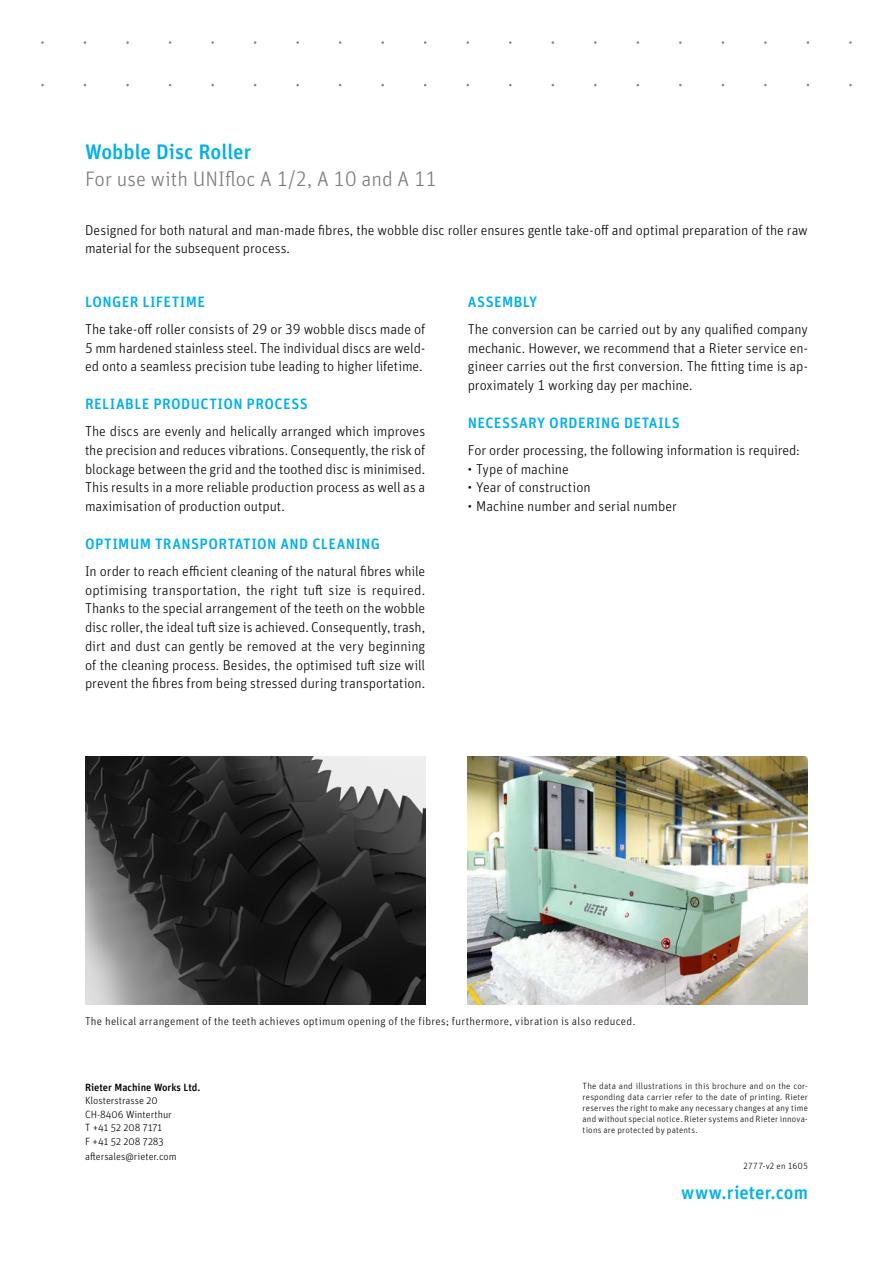
<style>
.page{position:relative;width:893px;height:1263px;background:#fff}
.page>*{position:absolute;margin:0;border:0;box-sizing:border-box;transform-origin:0 0}
.t1{font:300 21px "Unit Pro";color:#7c7b7b}
.t2{font:500 21px "Unit Pro";color:#00b0e9}
.t3{font:500 18.75px "Unit Pro";letter-spacing:.005em;color:#00b0e9}
.t4{font:500 15px "Unit Pro";letter-spacing:.03em;color:#00b0e9}
.t5{font:300 14.25px/18.8px "Unit Pro";letter-spacing:-.005em;color:#000;text-align:justify}
.t6{font:300 11.25px "Unit Pro";letter-spacing:.025em;color:#000}
.t7{font:300 10.5px/14px "Unit Pro";color:#000}
.t8{font:500 10.5px "Unit Pro";color:#000}
.t9{font:300 9px/10.8px "Unit Pro";letter-spacing:.02em;color:#000;text-align:justify}
</style>
<div class="page">
<img style="left:85px;top:757px;width:340px;height:247px">
<img style="left:468px;top:757px;width:340px;height:247px">
<h1 class="t2" style="left:85px;top:136px;width:168px">Wobble Disc Roller</h1>
<h1 class="t1" style="left:85px;top:164px;width:354px">For use with UNIfloc A 1/2, A 10 and A 11</h1>
<p class="t5" style="left:85px;top:220px;width:724px">Designed for both natural and man-made fibres, the wobble disc roller ensures gentle take-off and optimal preparation of the raw material for the subsequent process.</p>
<p class="t4" style="left:85px;top:290px;width:121px">LONGER LIFETIME</p>
<p class="t5" style="left:85px;top:319px;width:342px">The take-off roller consists of 29 or 39 wobble discs made of 5 mm hardened stainless steel. The individual discs are weld&shy;ed onto a seamless precision tube leading to higher lifetime.</p>
<p class="t4" style="left:85px;top:392px;width:224px">RELIABLE PRODUCTION PROCESS</p>
<p class="t5" style="left:85px;top:421px;width:342px">The discs are evenly and helically arranged which improves the precision and reduces vibrations. Consequently, the risk of blockage between the grid and the toothed disc is minimised.<br>This results in a more reliable production process as well as a maximisation of production output.</p>
<p class="t4" style="left:85px;top:532px;width:296px">OPTIMUM TRANSPORTATION AND CLEANING</p>
<p class="t5" style="left:85px;top:561px;width:342px">In order to reach efficient cleaning of the natural fibres while optimising transportation, the right tuft size is required.<br>Thanks to the special arrangement of the teeth on the wobble disc roller, the ideal tuft size is achieved. Consequently, trash, dirt and dust can gently be removed at the very beginning of the cleaning process. Besides, the optimised tuft size will prevent the fibres from being stressed during transportation.</p>
<p class="t4" style="left:468px;top:290px;width:71px">ASSEMBLY</p>
<p class="t5" style="left:468px;top:319px;width:342px">The conversion can be carried out by any qualified company mechanic. However, we recommend that a Rieter service en&shy;gineer carries out the first conversion. The fitting time is ap&shy;proximately 1 working day per machine.</p>
<p class="t4" style="left:468px;top:411px;width:214px">NECESSARY ORDERING DETAILS</p>
<p class="t5" style="left:468px;top:440px;width:334px">For order processing, the following information is required:</p>
<p class="t5" style="left:468px;top:459px;width:103px">• Type of machine</p>
<p class="t5" style="left:468px;top:477px;width:124px">• Year of construction</p>
<p class="t5" style="left:468px;top:496px;width:211px">• Machine number and serial number</p>
<p class="t6" style="left:85px;top:1013px;width:552px">The helical arrangement of the teeth achieves optimum opening of the fibres; furthermore, vibration is also reduced.</p>
<p class="t8" style="left:85px;top:1079px;width:117px">Rieter Machine Works Ltd.</p>
<p class="t7" style="left:85px;top:1093px;width:93px">Klosterstrasse 20<br>CH-8406 Winterthur<br>T +41 52 208 7171<br>F +41 52 208 7283 aftersales@rieter.com</p>
<p class="t9" style="left:583px;top:1080px;width:227px">The data and illustrations in this brochure and on the cor&shy;responding data carrier refer to the date of printing. Rieter reserves the right to make any necessary changes at any time and without special notice. Rieter systems and Rieter innova&shy;tions are protected by patents.</p>
<p class="t9" style="left:743px;top:1160px;width:66px">2777-v2 en 1605</p>
<h2 class="t3" style="left:681px;top:1178px;width:128px">www.rieter.com</h2>
</div>
